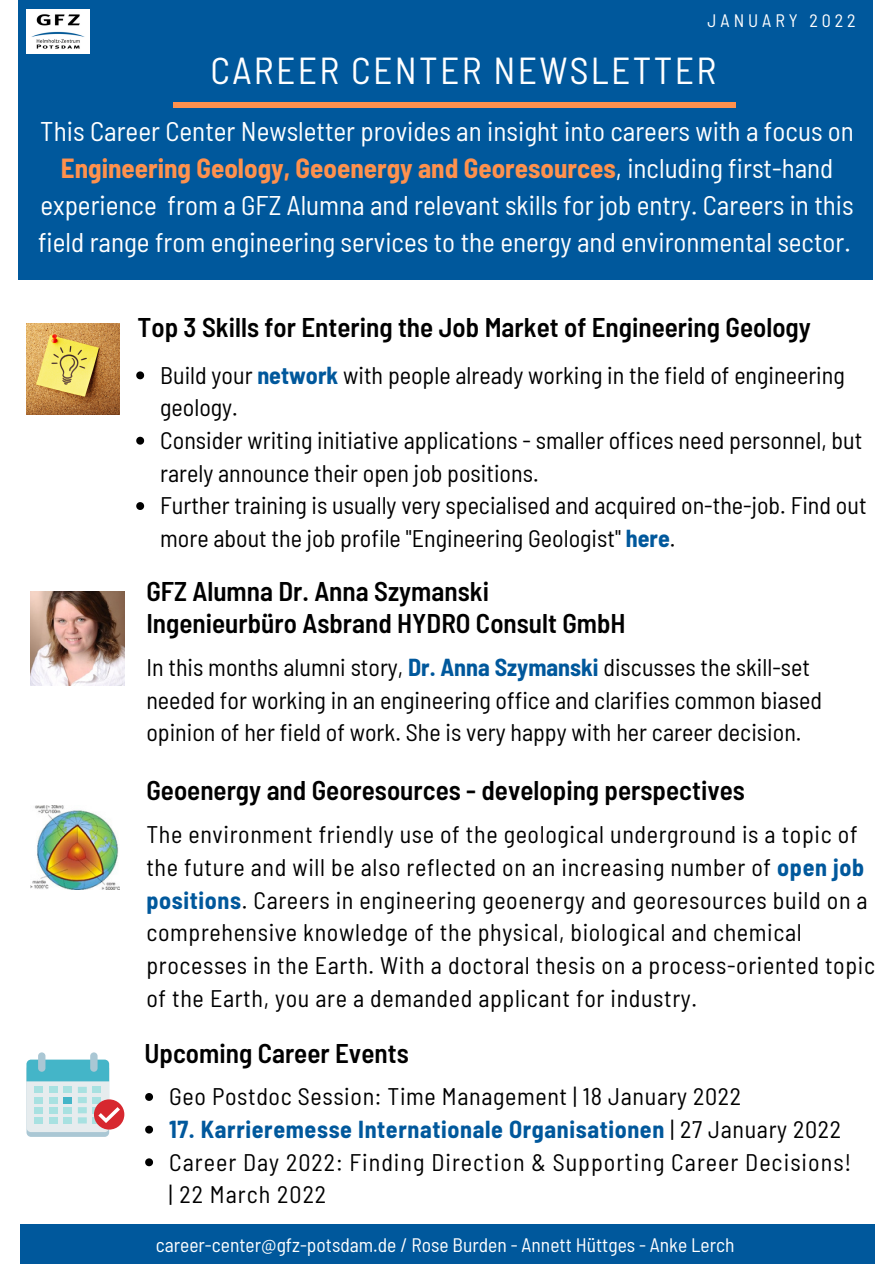
<style>
.page{position:relative;width:894px;height:1264px;background:#fff}
.page>*{position:absolute;margin:0;border:0;box-sizing:border-box;transform-origin:0 0}
.t1{font:semi-condensed 37.5px "Barlow";letter-spacing:.06em;color:#fff}
.t2{font:semi-condensed 27px/37.2px "Barlow";color:#fff;text-align:center}
.t3{font:600 semi-condensed 27px "Barlow";color:#000}
.t4{font:semi-condensed 24px/32.7px "Barlow";color:#000}
.t5{font:semi-condensed 24px/32.7px "Barlow";letter-spacing:.025em;color:#000}
.t6{font:700 semi-condensed 24px "Barlow";letter-spacing:.025em;color:#00589c}
.t7{font:semi-condensed 19.5px "Barlow";color:#fff}
.t8{font:semi-condensed 18px "Barlow";letter-spacing:.22em;color:#fff}
.s1{font-weight:700;color:#ff914d}
.s2{font-weight:700;color:#00589c}
.s3{font-weight:400;color:#000}
</style>
<div class="page">
<div style="left:20px;top:1224px;width:853px;height:39px;background:#00589c"></div>
<div style="left:18px;top:0;width:853px;height:279px;background:#00589c"></div>
<div style="left:173px;top:102px;width:562px;height:5px;background:#ff914d"></div>
<img style="left:26px;top:323px;width:94px;height:91px">
<div style="left:27px;top:1064px;width:82px;height:72px;background:#aac7d4;border-radius:4px"></div>
<div style="left:27px;top:1059px;width:82px;height:73px;background:#e6ecee;border-radius:4px"></div>
<div style="left:27px;top:1059px;width:82px;height:22px;background:#44b5c8"></div>
<div style="left:34px;top:1086px;width:9px;height:6px;background:#a8e1e1"></div>
<div style="left:49px;top:1086px;width:9px;height:6px;background:#a8e1e1"></div>
<div style="left:63px;top:1086px;width:9px;height:6px;background:#a8e1e1"></div>
<div style="left:78px;top:1086px;width:9px;height:6px;background:#a8e1e1"></div>
<div style="left:92px;top:1086px;width:9px;height:6px;background:#a8e1e1"></div>
<div style="left:34px;top:1096px;width:9px;height:7px;background:#a8e1e1"></div>
<div style="left:49px;top:1096px;width:9px;height:7px;background:#a8e1e1"></div>
<div style="left:63px;top:1096px;width:9px;height:7px;background:#44b5c8"></div>
<div style="left:78px;top:1096px;width:9px;height:7px;background:#a8e1e1"></div>
<div style="left:92px;top:1096px;width:9px;height:7px;background:#a8e1e1"></div>
<div style="left:34px;top:1107px;width:9px;height:6px;background:#a8e1e1"></div>
<div style="left:49px;top:1107px;width:9px;height:6px;background:#a8e1e1"></div>
<div style="left:63px;top:1107px;width:9px;height:6px;background:#a8e1e1"></div>
<div style="left:78px;top:1107px;width:9px;height:6px;background:#a8e1e1"></div>
<div style="left:92px;top:1107px;width:9px;height:6px;background:#a8e1e1"></div>
<div style="left:34px;top:1117px;width:9px;height:6px;background:#a8e1e1"></div>
<div style="left:49px;top:1117px;width:9px;height:6px;background:#a8e1e1"></div>
<div style="left:63px;top:1117px;width:9px;height:6px;background:#a8e1e1"></div>
<div style="left:78px;top:1117px;width:9px;height:6px;background:#a8e1e1"></div>
<div style="left:92px;top:1117px;width:9px;height:6px;background:#a8e1e1"></div>
<div style="left:38px;top:1052px;width:7px;height:19px;background:#aac7d4;border-radius:4px"></div>
<div style="left:90px;top:1052px;width:8px;height:19px;background:#aac7d4;border-radius:4px"></div>
<div style="left:94px;top:1099px;width:30px;height:30px;background:#d7282f;border-radius:50%"></div>
<svg style="left:94px;top:1103px;width:30px;height:22px"></svg>
<img style="left:30px;top:591px;width:94px;height:94px">
<img style="left:26px;top:10px;width:63px;height:44px">
<img style="left:30px;top:805px;width:89px;height:84px">
<svg style="left:145px;top:1093px;width:8px;height:7px"></svg>
<svg style="left:145px;top:1125px;width:8px;height:8px"></svg>
<svg style="left:145px;top:1158px;width:8px;height:8px"></svg>
<svg style="left:136px;top:371px;width:8px;height:8px"></svg>
<svg style="left:136px;top:437px;width:8px;height:7px"></svg>
<svg style="left:136px;top:502px;width:8px;height:8px"></svg>
<p class="t8" style="left:707px;top:9px;width:150px">JANUARY 2022</p>
<p class="t1" style="left:210px;top:46px;width:507px">CAREER CENTER NEWSLETTER</p>
<p class="t2" style="left:38px;top:111px;width:817px">This Career Center Newsletter provides an insight into careers with a focus on <span class="s1">Engineering Geology, Geoenergy and Georesources</span>, including first-hand experience from a GFZ Alumna and relevant skills for job entry. Careers in this field range from engineering services to the energy and environmental sector.</p>
<p class="t3" style="left:137px;top:310px;width:674px">Top 3 Skills for Entering the Job Market of Engineering Geology</p>
<p class="t4" style="left:160px;top:358px;width:686px">Build your <span class="s2">network</span> with people already working in the field of engineering geology.</p>
<p class="t4" style="left:160px;top:423px;width:703px">Consider writing initiative applications - smaller offices need personnel, but rarely announce their open job positions.</p>
<p class="t4" style="left:160px;top:488px;width:707px">Further training is usually very specialised and acquired on-the-job. Find out more about the job profile "Engineering Geologist" <span class="s2">here</span>.</p>
<p class="t3" style="left:146px;top:574px;width:344px">GFZ Alumna Dr. Anna Szymanski</p>
<p class="t3" style="left:146px;top:605px;width:480px">Ingenieurbüro Asbrand HYDRO Consult GmbH</p>
<p class="t4" style="left:146px;top:650px;width:676px">In this months alumni story, <span class="s2">Dr. Anna Szymanski</span> discusses the skill-set needed for working in an engineering office and clarifies common biased opinion of her field of work. She is very happy with her career decision.</p>
<p class="t3" style="left:146px;top:773px;width:600px">Geoenergy and Georesources - developing perspectives</p>
<p class="t5" style="left:146px;top:817px;width:730px">The environment friendly use of the geological underground is a topic of the future and will be also reflected on an increasing number of <span class="s2">open job positions</span>. Careers in engineering geoenergy and georesources build on a comprehensive knowledge of the physical, biological and chemical processes in the Earth. With a doctoral thesis on a process-oriented topic of the Earth, you are a demanded applicant for industry.</p>
<p class="t3" style="left:144px;top:1035px;width:266px">Upcoming Career Events</p>
<p class="t5" style="left:169px;top:1079px;width:573px">Geo Postdoc Session: Time Management | 18 January 2022</p>
<p class="t6" style="left:169px;top:1114px;width:673px">17. Karrieremesse Internationale Organisationen <span class="s3">| 27 January 2022</span></p>
<p class="t5" style="left:169px;top:1144px;width:683px">Career Day 2022: Finding Direction &amp; Supporting Career Decisions!</p>
<p class="t5" style="left:169px;top:1177px;width:159px">| 22 March 2022</p>
<p class="t7" style="left:156px;top:1232px;width:580px">career-center@gfz-potsdam.de / Rose Burden - Annett Hüttges - Anke Lerch</p>
</div>
